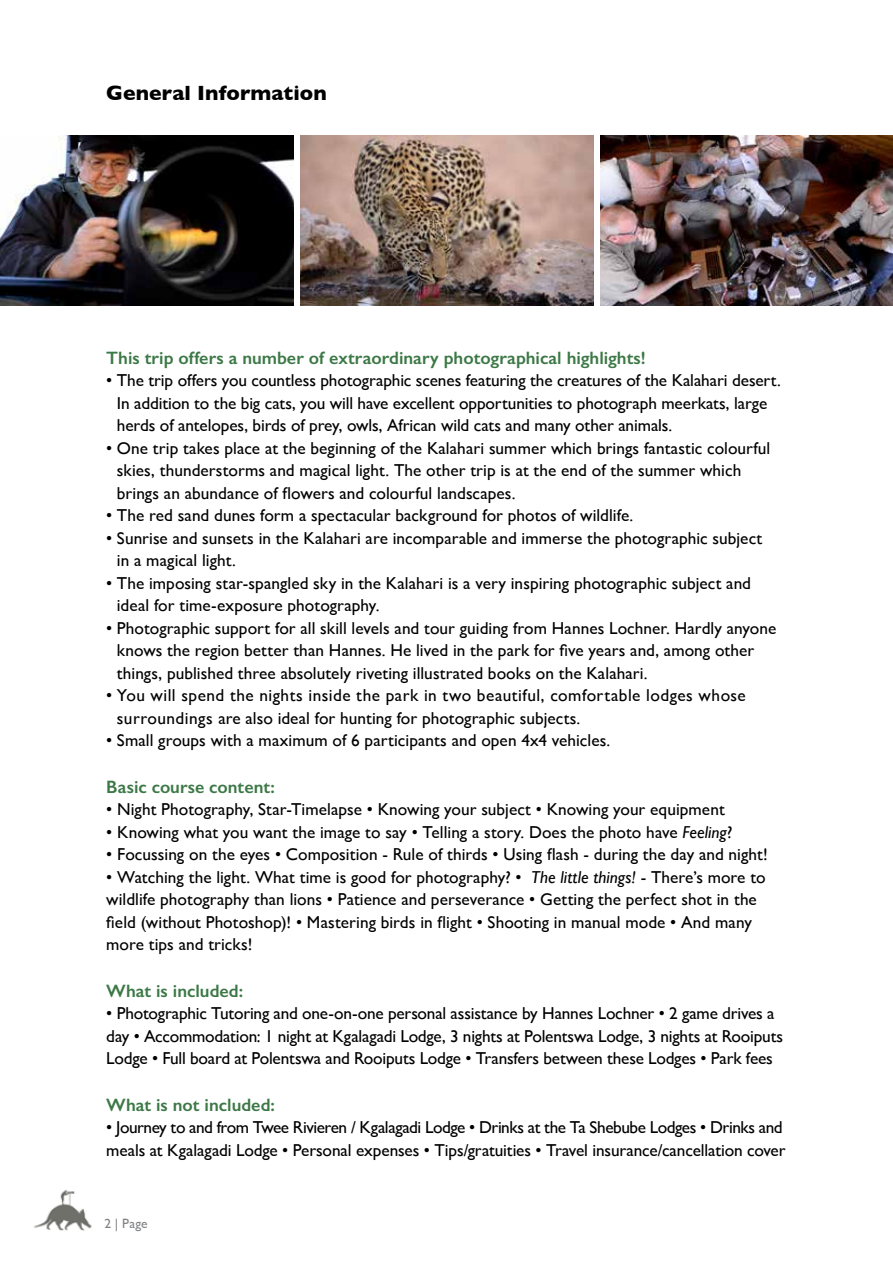
<style>
.page{position:relative;width:893px;height:1263px;background:#fff}
.page>*{position:absolute;margin:0;border:0;box-sizing:border-box;transform-origin:0 0}
.t1{font:700 21px "Gill Sans";letter-spacing:.005em;color:#000}
.t2{font:600 18px "Gill Sans";color:#3c7846}
.t3{font:17.25px/22.5px "Gill Sans";color:#000}
.t4{font:17.25px/22.5px "Gill Sans";letter-spacing:.025em;color:#000}
.t5{font:13.5px "Gill Sans";color:#808285}
.s1{font-style:italic}
</style>
<div class="page">
<img style="left:34px;top:1190px;width:58px;height:40px">
<img style="left:300px;top:135px;width:294px;height:170px">
<img style="left:600px;top:135px;width:293px;height:170px">
<img style="left:0;top:135px;width:293px;height:170px">
<p class="t1" style="left:106px;top:76px;width:222px">General Information</p>
<p class="t2" style="left:106px;top:347px;width:541px">This trip offers a number of extraordinary photographical highlights!</p>
<p class="t3" style="left:117px;top:369px;width:665px;text-indent:-11px">• The trip offers you countless photographic scenes featuring the creatures of the Kalahari desert.<br>In addition to the big cats, you will have excellent opportunities to photograph meerkats, large herds of antelopes, birds of prey, owls, African wild cats and many other animals.</p>
<p class="t3" style="left:117px;top:436px;width:655px;text-indent:-11px">• One trip takes place at the beginning of the Kalahari summer which brings fantastic colourful skies, thunderstorms and magical light. The other trip is at the end of the summer which brings an abundance of flowers and colourful landscapes.</p>
<p class="t3" style="left:106px;top:504px;width:529px">• The red sand dunes form a spectacular background for photos of wildlife.</p>
<p class="t3" style="left:117px;top:526px;width:647px;text-indent:-11px">• Sunrise and sunsets in the Kalahari are incomparable and immerse the photographic subject in a magical light.</p>
<p class="t3" style="left:117px;top:571px;width:636px;text-indent:-11px">• The imposing star-spangled sky in the Kalahari is a very inspiring photographic subject and ideal for time-exposure photography.</p>
<p class="t3" style="left:117px;top:616px;width:661px;text-indent:-11px">• Photographic support for all skill levels and tour guiding from Hannes Lochner. Hardly anyone knows the region better than Hannes. He lived in the park for five years and, among other things, published three absolutely riveting illustrated books on the Kalahari.</p>
<p class="t4" style="left:117px;top:684px;width:630px;text-indent:-11px">• You will spend the nights inside the park in two beautiful, comfortable lodges whose surroundings are also ideal for hunting for photographic subjects.</p>
<p class="t3" style="left:106px;top:729px;width:506px">• Small groups with a maximum of 6 participants and open 4x4 vehicles.</p>
<p class="t2" style="left:106px;top:776px;width:170px">Basic course content:</p>
<p class="t3" style="left:106px;top:798px;width:620px">• Night Photography, Star-Timelapse • Knowing your subject • Knowing your equipment</p>
<p class="t3" style="left:106px;top:820px;width:628px">• Knowing what you want the image to say • Telling a story. Does the photo have <span class="s1">Feeling</span>?</p>
<p class="t3" style="left:106px;top:843px;width:663px">• Focussing on the eyes • Composition - Rule of thirds • Using flash - during the day and night!</p>
<p class="t3" style="left:106px;top:865px;width:661px">• Watching the light. What time is good for photography? • <span class="s1">The little things!</span> - There’s more to wildlife photography than lions • Patience and perseverance • Getting the perfect shot in the field (without Photoshop)! • Mastering birds in flight • Shooting in manual mode • And many more tips and tricks!</p>
<p class="t2" style="left:106px;top:980px;width:138px">What is included:</p>
<p class="t3" style="left:106px;top:1002px;width:678px">• Photographic Tutoring and one-on-one personal assistance by Hannes Lochner • 2 game drives a day • Accommodation: 1 night at Kgalagadi Lodge, 3 nights at Polentswa Lodge, 3 nights at Rooiputs<br>Lodge • Full board at Polentswa and Rooiputs Lodge • Transfers between these Lodges • Park fees</p>
<p class="t2" style="left:106px;top:1094px;width:170px">What is not included:</p>
<p class="t3" style="left:106px;top:1116px;width:681px">• Journey to and from Twee Rivieren / Kgalagadi Lodge • Drinks at the Ta Shebube Lodges • Drinks and meals at Kgalagadi Lodge • Personal expenses • Tips/gratuities • Travel insurance/cancellation cover</p>
<p class="t5" style="left:104px;top:1215px;width:45px">2 | Page</p>
</div>
